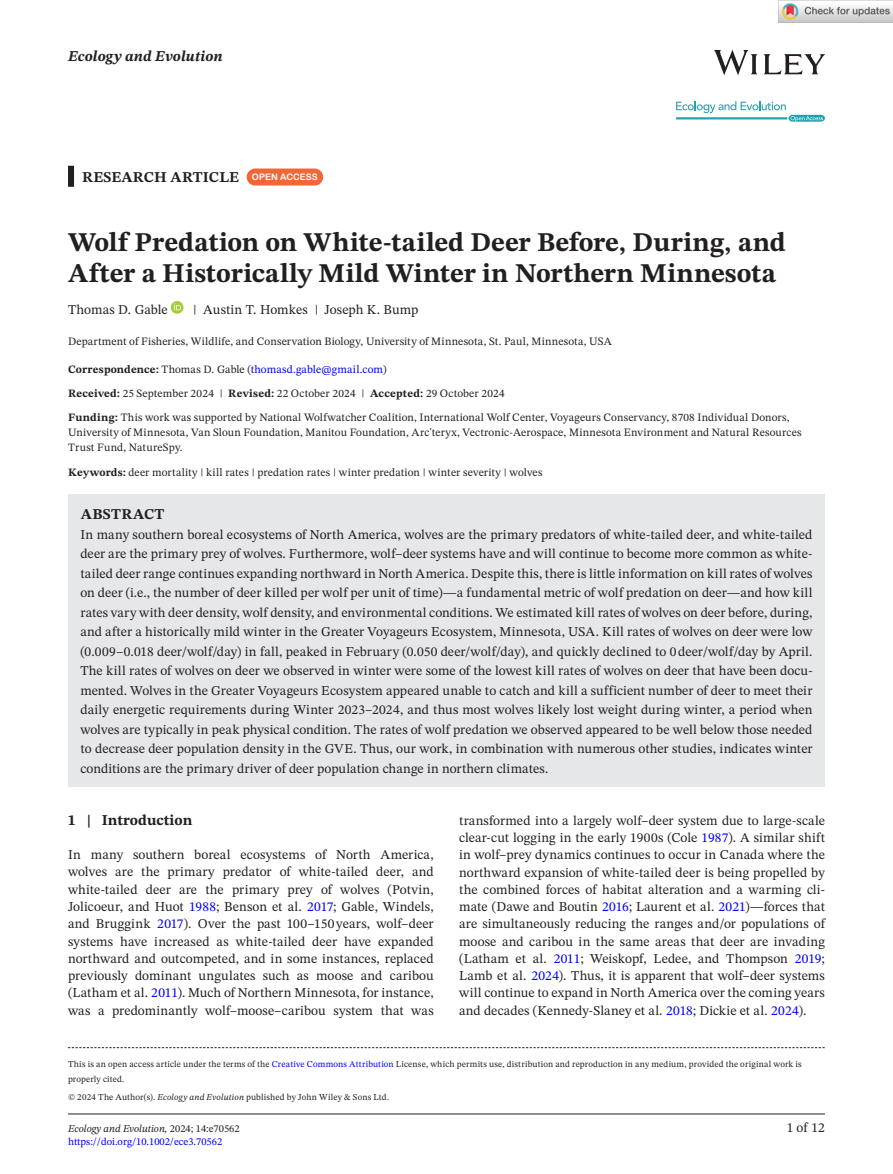
<style>
.page{position:relative;width:893px;height:1174px;background:#fff}
.page>*{position:absolute;margin:0;border:0;box-sizing:border-box;transform-origin:0 0}
.t1{font:700 27px/31.5px "STIX Two Text";color:#231f20}
.t2{font:700 15px "STIX Two Text";letter-spacing:.01em;color:#231f20}
.t3{font:italic 700 15px "STIX Two Text";letter-spacing:.01em;color:#231f20}
.t4{font:13.5px/17.2px "STIX Two Text";letter-spacing:.005em;color:#231f20;text-align:justify}
.t5{font:11.25px/24px "STIX Two Text";letter-spacing:.015em;color:#231f20}
.t6{font:italic 10.5px "STIX Two Text";color:#231f20}
.t7{font:10.5px "STIX Two Text";color:#00f}
.t8{font:9px/15px "STIX Two Text";letter-spacing:.02em;color:#231f20}
.s1{font-family:"Arial Rounded MT Bold";font-weight:400;font-size:9px;color:#fff}
.s2{font-weight:700}
.s3{color:#00f}
.s4{font-style:italic}
.s5{font-style:normal}
</style>
<div class="page">
<hr style="left:68px;top:1113px;width:757px;height:1px;background:#231f20">
<img style="left:714px;top:51px;width:111px;height:23px">
<svg style="left:676px;top:101px;width:149px;height:21px"></svg>
<div style="left:68px;top:166px;width:6px;height:21px;background:#231f20"></div>
<div style="left:68px;top:494px;width:757px;height:42px;background:#e6e7e9"></div>
<div style="left:68px;top:513px;width:757px;height:273px;background:#e6e7e9"></div>
<div style="left:247px;top:168px;width:76px;height:17px;background:#f16736;border-radius:9px"></div>
<svg style="left:171px;top:301px;width:13px;height:13px"></svg>
<svg style="left:174px;top:303px;width:7px;height:7px"></svg>
<svg style="left:68px;top:1047px;width:757px;height:1px"></svg>
<img style="left:779px;top:0;width:114px;height:23px">
<p class="t3" style="left:68px;top:46px;width:156px">Ecology and Evolution</p>
<p class="t2" style="left:82px;top:166px;width:237px">RESEARCH ARTICLE <span class="s1">OPEN ACCESS</span></p>
<h1 class="t1" style="left:68px;top:227px;width:719px">Wolf Predation on White-tailed Deer Before, During, and<br>After a Historically Mild Winter in Northern Minnesota</h1>
<p class="t4" style="left:68px;top:300px;width:101px">Thomas D. Gable</p>
<p class="t4" style="left:193px;top:300px;width:227px">| Austin T. Homkes | Joseph K. Bump</p>
<p class="t5" style="left:68px;top:329px;width:545px">Department of Fisheries, Wildlife, and Conservation Biology, University of Minnesota, St. Paul, Minnesota, USA</p>
<p class="t5" style="left:68px;top:357px;width:723px"><span class="s2">Correspondence:</span> Thomas D. Gable (<span class="s3">thomasd.gable@gmail.com</span>)<br><span class="s2">Received:</span> 25 September 2024 | <span class="s2">Revised:</span> 22 October 2024 | <span class="s2">Accepted:</span> 29 October 2024<br><span class="s2">Funding:</span> This work was supported by National Wolfwatcher Coalition, International Wolf Center, Voyageurs Conservancy, 8708 Individual Donors,</p>
<p class="t5" style="left:68px;top:425px;width:735px;line-height:15px">University of Minnesota, Van Sloun Foundation, Manitou Foundation, Arc'teryx, Vectronic-Aerospace, Minnesota Environment and Natural Resources<br>Trust Fund, NatureSpy.</p>
<p class="t5" style="left:68px;top:460px;width:476px"><span class="s2">Keywords:</span> deer mortality | kill rates | predation rates | winter predation | winter severity | wolves</p>
<p class="t2" style="left:81px;top:503px;width:85px">ABSTRACT</p>
<p class="t4" style="left:80px;top:524px;width:734px;line-height:19.5px">In many southern boreal ecosystems of North America, wolves are the primary predators of white-tailed deer, and white-tailed deer are the primary prey of wolves. Furthermore, wolf–deer systems have and will continue to become more common as white&shy;tailed deer range continues expanding northward in North America. Despite this, there is little information on kill rates of wolves on deer (i.e., the number of deer killed per wolf per unit of time)—a fundamental metric of wolf predation on deer—and how kill rates vary with deer density, wolf density, and environmental conditions. We estimated kill rates of wolves on deer before, during, and after a historically mild winter in the Greater Voyageurs Ecosystem, Minnesota, USA. Kill rates of wolves on deer were low (0.009–0.018 deer/wolf/day) in fall, peaked in February (0.050 deer/wolf/day), and quickly declined to 0deer/wolf/day by April.<br>The kill rates of wolves on deer we observed in winter were some of the lowest kill rates of wolves on deer that have been docu&shy;mented. Wolves in the Greater Voyageurs Ecosystem appeared unable to catch and kill a sufficient number of deer to meet their daily energetic requirements during Winter 2023–2024, and thus most wolves likely lost weight during winter, a period when wolves are typically in peak physical condition. The rates of wolf predation we observed appeared to be well below those needed to decrease deer population density in the GVE. Thus, our work, in combination with numerous other studies, indicates winter conditions are the primary driver of deer population change in northern climates.</p>
<p class="t2" style="left:68px;top:809px;width:126px">1 | Introduction</p>
<p class="t4" style="left:68px;top:846px;width:367px">In many southern boreal ecosystems of North America, wolves are the primary predator of white-tailed deer, and white-tailed deer are the primary prey of wolves (Potvin, Jolicoeur, and Huot <span class="s3">1988</span>; Benson et al. <span class="s3">2017</span>; Gable, Windels, and Bruggink <span class="s3">2017</span>). Over the past 100–150 years, wolf–deer systems have increased as white-tailed deer have expanded northward and outcompeted, and in some instances, replaced previously dominant ungulates such as moose and caribou (Latham et al. <span class="s3">2011</span>). Much of Northern Minnesota, for instance, was a predominantly wolf–moose–caribou system that was</p>
<p class="t4" style="left:459px;top:811px;width:367px">transformed into a largely wolf–deer system due to large-scale clear-cut logging in the early 1900s (Cole <span class="s3">1987</span>). A similar shift in wolf–prey dynamics continues to occur in Canada where the northward expansion of white-tailed deer is being propelled by the combined forces of habitat alteration and a warming cli&shy;mate (Dawe and Boutin <span class="s3">2016</span>; Laurent et al. <span class="s3">2021</span>)—forces that are simultaneously reducing the ranges and/or populations of moose and caribou in the same areas that deer are invading (Latham et al. <span class="s3">2011</span>; Weiskopf, Ledee, and Thompson <span class="s3">2019</span>; Lamb et al. <span class="s3">2024</span>). Thus, it is apparent that wolf–deer systems will continue to expand in North America over the coming years and decades (Kennedy-Slaney et al. <span class="s3">2018</span>; Dickie et al. <span class="s3">2024</span>).</p>
<p class="t8" style="left:68px;top:1056px;width:735px">This is an open access article under the terms of the <span class="s3">Creative Commons Attribution</span> License, which permits use, distribution and reproduction in any medium, provided the original work is properly cited.</p>
<p class="t8" style="left:68px;top:1089px;width:323px">© 2024 The Author(s). <span class="s4">Ecology and Evolution</span> published by John Wiley &amp; Sons Ltd.</p>
<p class="t6" style="left:68px;top:1121px;width:173px">Ecology and Evolution, <span class="s5">2024; 14:e70562</span></p>
<p class="t4" style="left:787px;top:1119px;width:40px">1 of 12</p>
<p class="t7" style="left:68px;top:1134px;width:156px">https://doi.org/10.1002/ece3.70562</p>
</div>
